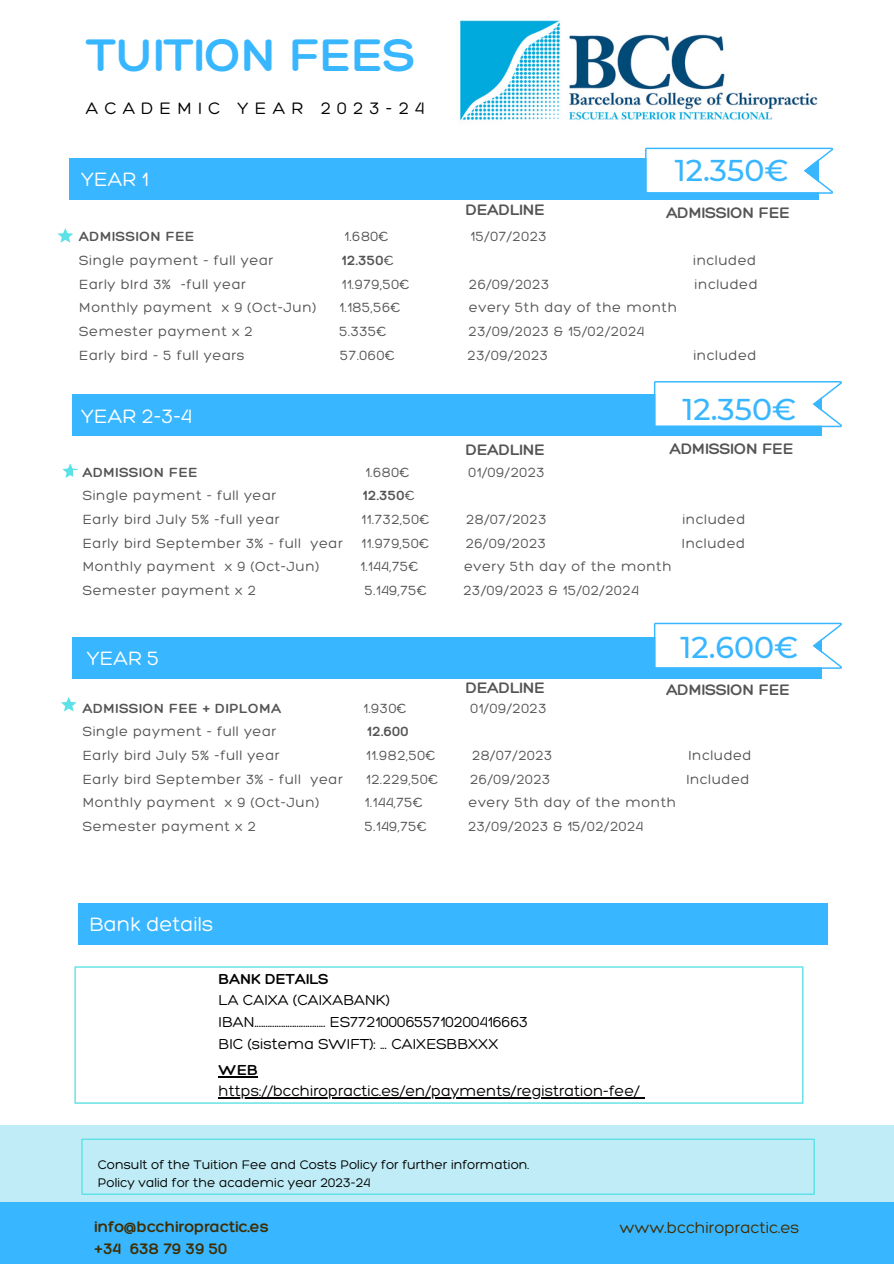
<style>
.page{position:relative;width:894px;height:1264px;background:#fff}
.page>*{position:absolute;margin:0;border:0;box-sizing:border-box;transform-origin:0 0}
.t1{font:300 49.5px "Hero";color:#38b6ff}
.t2{font:500 30px "Montserrat";color:#38b6ff}
.t3{font:300 21px "Hero";color:#fff}
.t4{font:300 18px "Hero";letter-spacing:.345em;color:#000}
.t5{font:300 16.5px "Hero";color:#545454}
.t6{font:300 16.5px "Hero";color:#402e02}
.t7{font:300 16.5px "Hero";color:#402e02}
.t8{font:300 15.75px/21.6px "Hero";color:#000}
.t9{font:300 15.75px "Hero";color:#000}
.t10{font:300 14.4px "Hero";letter-spacing:.04em;color:#545454}
.t11{font:300 14.4px "Hero";letter-spacing:.04em;color:#545454}
.t12{font:300 13.5px/18px "Hero";color:#000}
.s1{font-style:inherit}
</style>
<div class="page">
<div style="left:69px;top:159px;width:749px;height:41px;background:#38b6ff"></div>
<svg style="left:645px;top:148px;width:188px;height:46px"></svg>
<div style="left:0;top:1124px;width:893px;height:139px;background:#bfecf6"></div>
<div style="left:0;top:1202px;width:893px;height:61px;background:#38b6ff"></div>
<svg style="left:81px;top:1138px;width:733px;height:56px"></svg>
<svg style="left:57px;top:228px;width:16px;height:15px"></svg>
<svg style="left:62px;top:463px;width:16px;height:15px"></svg>
<svg style="left:61px;top:697px;width:16px;height:14px"></svg>
<img style="left:460px;top:20px;width:358px;height:101px">
<div style="left:73px;top:470px;width:725px;height:190px;background:#fff"></div>
<div style="left:72px;top:394px;width:749px;height:42px;background:#38b6ff"></div>
<div style="left:72px;top:637px;width:749px;height:42px;background:#38b6ff"></div>
<div style="left:78px;top:903px;width:749px;height:42px;background:#38b6ff"></div>
<svg style="left:74px;top:966px;width:729px;height:137px"></svg>
<hr style="left:218px;top:1076px;width:40px;height:1px;background:#000">
<hr style="left:218px;top:1097px;width:421px;height:1px;background:#000">
<svg style="left:653px;top:622px;width:188px;height:47px"></svg>
<svg style="left:653px;top:381px;width:188px;height:46px"></svg>
<h1 class="t1" style="left:87px;top:24px;width:330px">TUITION FEES</h1>
<p class="t4" style="left:86px;top:97px;width:340px">ACADEMIC YEAR 2023-24</p>
<h3 class="t3" style="left:81px;top:166px;width:69px">YEAR 1</h3>
<p class="t5" style="left:466px;top:200px;width:80px">DEADLINE</p>
<h2 class="t2" style="left:674px;top:152px;width:115px">12.350€</h2>
<p class="t5" style="left:666px;top:203px;width:125px">ADMISSION FEE</p>
<p class="t11" style="left:79px;top:228px;width:117px">ADMISSION FEE</p>
<p class="t10" style="left:344px;top:228px;width:46px">1.680€</p>
<p class="t10" style="left:470px;top:228px;width:78px">15/07/2023</p>
<p class="t10" style="left:79px;top:251px;width:195px">Single payment - full year</p>
<p class="t11" style="left:342px;top:251px;width:54px">12.350<span class="s1">€</span></p>
<p class="t10" style="left:693px;top:251px;width:65px">included</p>
<p class="t10" style="left:79px;top:275px;width:168px">Early bIrd 3% -full year</p>
<p class="t10" style="left:341px;top:275px;width:69px">11.979,50€</p>
<p class="t10" style="left:468px;top:275px;width:82px">26/09/2023</p>
<p class="t10" style="left:694px;top:275px;width:65px">included</p>
<p class="t10" style="left:79px;top:298px;width:238px">Monthly payment x 9 (Oct-Jun)</p>
<p class="t10" style="left:339px;top:298px;width:62px">1.185,56€</p>
<p class="t10" style="left:469px;top:298px;width:209px">every 5th day of the month</p>
<p class="t10" style="left:79px;top:322px;width:175px">Semester payment x 2</p>
<p class="t10" style="left:339px;top:322px;width:49px">5.335€</p>
<p class="t10" style="left:468px;top:322px;width:177px">23/09/2023 &amp; 15/02/2024</p>
<p class="t10" style="left:79px;top:346px;width:167px">Early bird - 5 full years</p>
<p class="t10" style="left:340px;top:346px;width:56px">57.060€</p>
<p class="t10" style="left:467px;top:346px;width:82px">23/09/2023</p>
<p class="t10" style="left:693px;top:346px;width:65px">included</p>
<h3 class="t3" style="left:81px;top:403px;width:112px">YEAR 2-3-4</h3>
<h2 class="t2" style="left:682px;top:390px;width:115px">12.350€</h2>
<p class="t5" style="left:466px;top:439px;width:80px">DEADLINE</p>
<p class="t5" style="left:669px;top:438px;width:125px">ADMISSION FEE</p>
<p class="t11" style="left:83px;top:463px;width:116px">ADMISSION FEE</p>
<p class="t10" style="left:365px;top:463px;width:45px">1.680€</p>
<p class="t10" style="left:468px;top:463px;width:78px">01/09/2023</p>
<p class="t10" style="left:83px;top:486px;width:195px">Single payment - full year</p>
<p class="t11" style="left:362px;top:486px;width:53px">12.350<span class="s1">€</span></p>
<p class="t10" style="left:83px;top:510px;width:198px">Early bird July 5% -full year</p>
<p class="t10" style="left:361px;top:510px;width:69px">11.732,50€</p>
<p class="t10" style="left:466px;top:510px;width:82px">28/07/2023</p>
<p class="t10" style="left:682px;top:510px;width:64px">included</p>
<p class="t10" style="left:83px;top:534px;width:261px">Early bird September 3% - full year</p>
<p class="t10" style="left:361px;top:534px;width:69px">11.979,50€</p>
<p class="t10" style="left:465px;top:534px;width:82px">26/09/2023</p>
<p class="t10" style="left:681px;top:534px;width:65px">Included</p>
<p class="t10" style="left:83px;top:557px;width:238px">Monthly payment x 9 (Oct-Jun)</p>
<p class="t10" style="left:360px;top:557px;width:59px">1.144,75€</p>
<p class="t10" style="left:464px;top:557px;width:209px">every 5th day of the month</p>
<p class="t10" style="left:83px;top:581px;width:175px">Semester payment x 2</p>
<p class="t10" style="left:365px;top:581px;width:63px">5.149,75€</p>
<p class="t10" style="left:463px;top:581px;width:177px">23/09/2023 &amp; 15/02/2024</p>
<h2 class="t2" style="left:680px;top:629px;width:119px">12.600€</h2>
<h3 class="t3" style="left:87px;top:645px;width:74px">YEAR 5</h3>
<p class="t11" style="left:83px;top:699px;width:200px">ADMISSION FEE + DIPLOMA</p>
<p class="t10" style="left:363px;top:699px;width:45px">1.930€</p>
<p class="t10" style="left:470px;top:699px;width:78px">01/09/2023</p>
<p class="t10" style="left:83px;top:722px;width:195px">Single payment - full year</p>
<p class="t11" style="left:367px;top:722px;width:43px">12.600</p>
<p class="t10" style="left:83px;top:746px;width:198px">Early bird July 5% -full year</p>
<p class="t10" style="left:366px;top:746px;width:71px">11.982,50€</p>
<p class="t10" style="left:472px;top:746px;width:82px">28/07/2023</p>
<p class="t10" style="left:688px;top:746px;width:65px">Included</p>
<p class="t10" style="left:83px;top:770px;width:261px">Early bird September 3% - full year</p>
<p class="t10" style="left:366px;top:770px;width:73px">12.229,50€</p>
<p class="t10" style="left:470px;top:770px;width:82px">26/09/2023</p>
<p class="t10" style="left:686px;top:770px;width:65px">Included</p>
<p class="t10" style="left:83px;top:793px;width:238px">Monthly payment x 9 (Oct-Jun)</p>
<p class="t10" style="left:365px;top:793px;width:59px">1.144,75€</p>
<p class="t10" style="left:468px;top:793px;width:209px">every 5th day of the month</p>
<p class="t10" style="left:83px;top:817px;width:175px">Semester payment x 2</p>
<p class="t10" style="left:365px;top:817px;width:63px">5.149,75€</p>
<p class="t10" style="left:468px;top:817px;width:177px">23/09/2023 &amp; 15/02/2024</p>
<p class="t5" style="left:466px;top:677px;width:80px">DEADLINE</p>
<p class="t5" style="left:666px;top:679px;width:125px">ADMISSION FEE</p>
<h3 class="t3" style="left:89px;top:911px;width:125px">Bank details</h3>
<p class="t9" style="left:218px;top:968px;width:111px">BANK DETAILS</p>
<p class="t8" style="left:218px;top:989px;width:311px">LA CAIXA (CAIXABANK)<br>IBAN................................ ES7721000655710200416663<br>BIC (sistema SWIFT): ... CAIXESBBXXX</p>
<p class="t9" style="left:218px;top:1060px;width:41px">WEB</p>
<p class="t8" style="left:218px;top:1080px;width:422px">https://bcchiropractic.es/en/payments/registration-fee/</p>
<p class="t12" style="left:98px;top:1154px;width:433px">Consult of the Tuition Fee and Costs Policy for further information.<br>Policy valid for the academic year 2023-24</p>
<p class="t6" style="left:95px;top:1215px;width:176px">info@bcchiropractic.es</p>
<p class="t7" style="left:619px;top:1216px;width:181px">www.bcchiropractic.es</p>
<p class="t6" style="left:95px;top:1238px;width:134px">+34 638 79 39 50</p>
</div>
